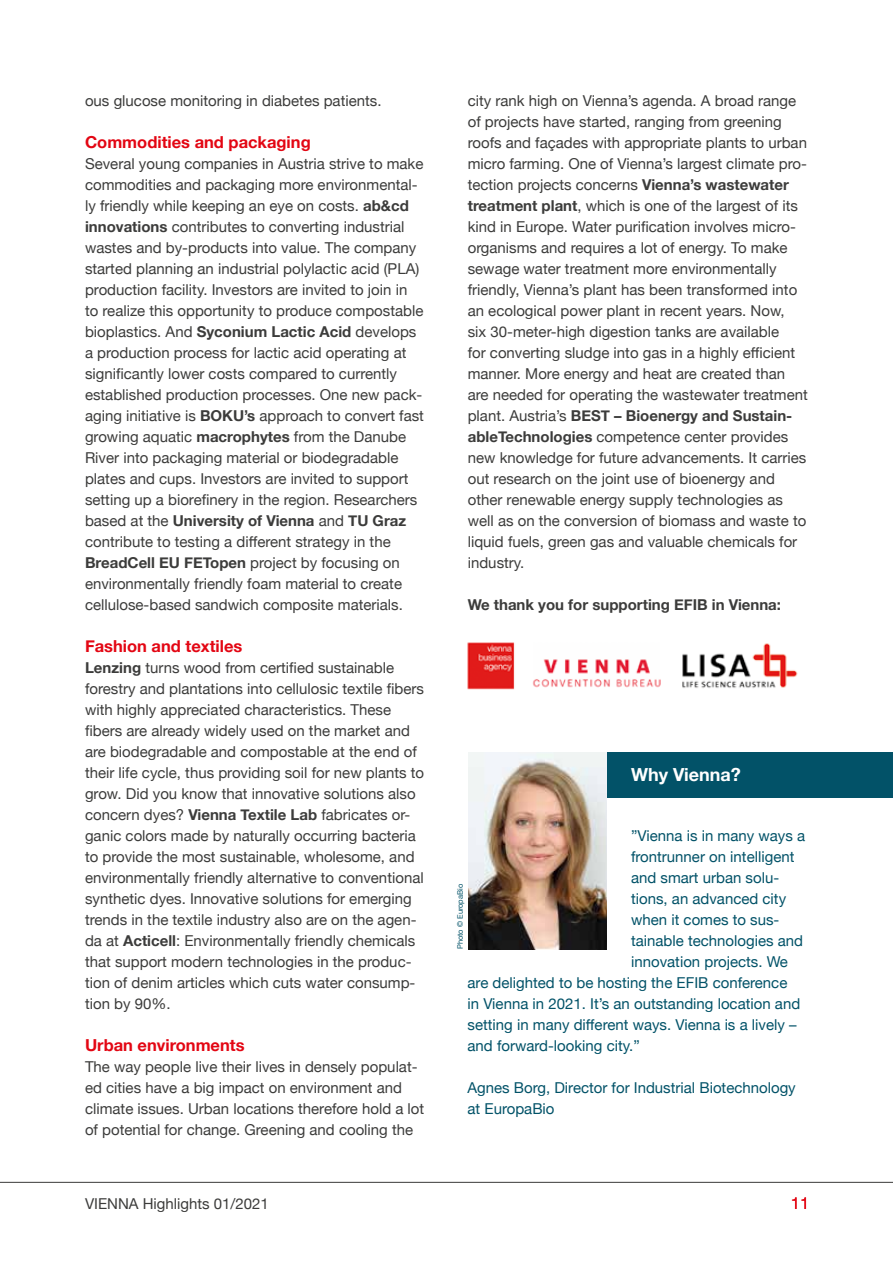
<style>
.page{position:relative;width:893px;height:1263px;background:#fff}
.page>*{position:absolute;margin:0;border:0;box-sizing:border-box;transform-origin:0 0}
.U3{font:700 18px "Helvetica Neue";color:#fff}
.U3-2{font:700 16.5px "Helvetica Neue";color:#e30613}
.t1{font:300 16.5px "Helvetica Neue";color:#e30613}
.copytext{font:15px/21px "Helvetica Neue";color:#3c3c3b}
.copytext-2{font:15px/21px "Helvetica Neue";color:#025268}
.copytext-3{font:700 15px "Helvetica Neue";color:#3c3c3b}
.copyright{font:7.5px "Helvetica Neue";color:#025268}
.s1{font-weight:700}
</style>
<div class="page">
<hr style="left:0;top:1182px;width:893px;height:1px;background:#575756">
<img style="left:467px;top:642px;width:48px;height:48px">
<img style="left:532px;top:659px;width:129px;height:29px">
<img style="left:682px;top:643px;width:116px;height:45px">
<div style="left:577px;top:752px;width:316px;height:46px;background:#025268"></div>
<img style="left:469px;top:752px;width:138px;height:198px">
<p class="copytext" style="left:85px;top:91px;width:298px">ous glucose monitoring in diabetes patients.</p>
<h3 class="U3-2" style="left:85px;top:129px;width:227px">Commodities and packaging</h3>
<p class="copytext" style="left:85px;top:154px;width:340px">Several young companies in Austria strive to make commodities and packaging more environmental&shy;ly friendly while keeping an eye on costs. <span class="s1">ab&amp;cd innovations</span> contributes to converting industrial wastes and by-products into value. The company started planning an industrial polylactic acid (PLA) production facility. Investors are invited to join in to realize this opportunity to produce compostable bioplastics. And <span class="s1">Syconium Lactic Acid</span> develops a production process for lactic acid operating at significantly lower costs compared to currently established production processes. One new pack&shy;aging initiative is <span class="s1">BOKU’s</span> approach to convert fast growing aquatic <span class="s1">macrophytes</span> from the Danube River into packaging material or biodegradable plates and cups. Investors are invited to support setting up a biorefinery in the region. Researchers based at the <span class="s1">University of Vienna</span> and <span class="s1">TU Graz </span>contribute to testing a different strategy in the <span class="s1">BreadCell EU FETopen</span> project by focusing on environmentally friendly foam material to create cellulose-based sandwich composite materials.</p>
<h3 class="U3-2" style="left:85px;top:633px;width:159px">Fashion and textiles</h3>
<p class="copytext" style="left:85px;top:658px;width:341px"><span class="s1">Lenzing</span> turns wood from certified sustainable forestry and plantations into cellulosic textile fibers with highly appreciated characteristics. These fibers are already widely used on the market and are biodegradable and compostable at the end of their life cycle, thus providing soil for new plants to grow. Did you know that innovative solutions also concern dyes? <span class="s1">Vienna Textile Lab</span> fabricates or&shy;ganic colors made by naturally occurring bacteria to provide the most sustainable, wholesome, and environmentally friendly alternative to conventional synthetic dyes. Innovative solutions for emerging trends in the textile industry also are on the agen&shy;da at <span class="s1">Acticell</span>: Environmentally friendly chemicals that support modern technologies in the produc&shy;tion of denim articles which cuts water consump&shy;tion by 90%.</p>
<h3 class="U3-2" style="left:85px;top:1032px;width:161px">Urban environments</h3>
<p class="copytext" style="left:85px;top:1057px;width:341px">The way people live their lives in densely populat&shy;ed cities have a big impact on environment and climate issues. Urban locations therefore hold a lot of potential for change. Greening and cooling the</p>
<p class="copytext" style="left:468px;top:91px;width:342px">city rank high on Vienna’s agenda. A broad range of projects have started, ranging from greening roofs and façades with appropriate plants to urban micro farming. One of Vienna’s largest climate pro&shy;tection projects concerns <span class="s1">Vienna’s wastewater treatment plant</span>, which is one of the largest of its kind in Europe. Water purification involves micro&shy;organisms and requires a lot of energy. To make sewage water treatment more environmentally friendly, Vienna’s plant has been transformed into an ecological power plant in recent years. Now,<br>six 30-meter-high digestion tanks are available<br>for converting sludge into gas in a highly efficient manner. More energy and heat are created than are needed for operating the wastewater treatment plant. Austria’s <span class="s1">BEST – Bioenergy and Sustain&shy;ableTechnologies</span> competence center provides new knowledge for future advancements. It carries out research on the joint use of bioenergy and other renewable energy supply technologies as well as on the conversion of biomass and waste to liquid fuels, green gas and valuable chemicals for industry.</p>
<p class="copytext-3" style="left:468px;top:593px;width:315px">We thank you for supporting EFIB in Vienna:</p>
<h3 class="U3" style="left:631px;top:761px;width:111px">Why Vienna?</h3>
<p class="copytext-2" style="left:631px;top:826px;width:175px">”Vienna is in many ways a</p>
<p class="copytext-2" style="left:631px;top:847px;width:165px">frontrunner on intelligent</p>
<p class="copytext-2" style="left:631px;top:868px;width:150px">and smart urban solu-</p>
<p class="copytext-2" style="left:631px;top:889px;width:157px">tions, an advanced city</p>
<p class="copytext-2" style="left:631px;top:910px;width:150px">when it comes to sus-</p>
<p class="copytext-2" style="left:631px;top:931px;width:173px">tainable technologies and</p>
<p class="copytext-2" style="left:631px;top:952px;width:158px">innovation projects. We</p>
<p class="copytext-2" style="left:468px;top:973px;width:321px">are delighted to be hosting the EFIB conference</p>
<p class="copytext-2" style="left:468px;top:994px;width:334px">in Vienna in 2021. It’s an outstanding location and</p>
<p class="copytext-2" style="left:468px;top:1015px;width:330px">setting in many different ways. Vienna is a lively –</p>
<p class="copytext-2" style="left:468px;top:1036px;width:174px">and forward-looking city.”</p>
<p class="copytext-2" style="left:468px;top:1078px;width:330px">Agnes Borg, Director for Industrial Biotechnology at EuropaBio</p>
<p class="copyright" style="left:455px;top:949px;width:67px;rotate:-90deg">Photo © EuropaBio</p>
<p class="copytext" style="left:85px;top:1194px;width:185px">VIENNA Highlights 01/2021</p>
<p class="t1" style="left:791px;top:1190px;width:20px">11</p>
</div>
